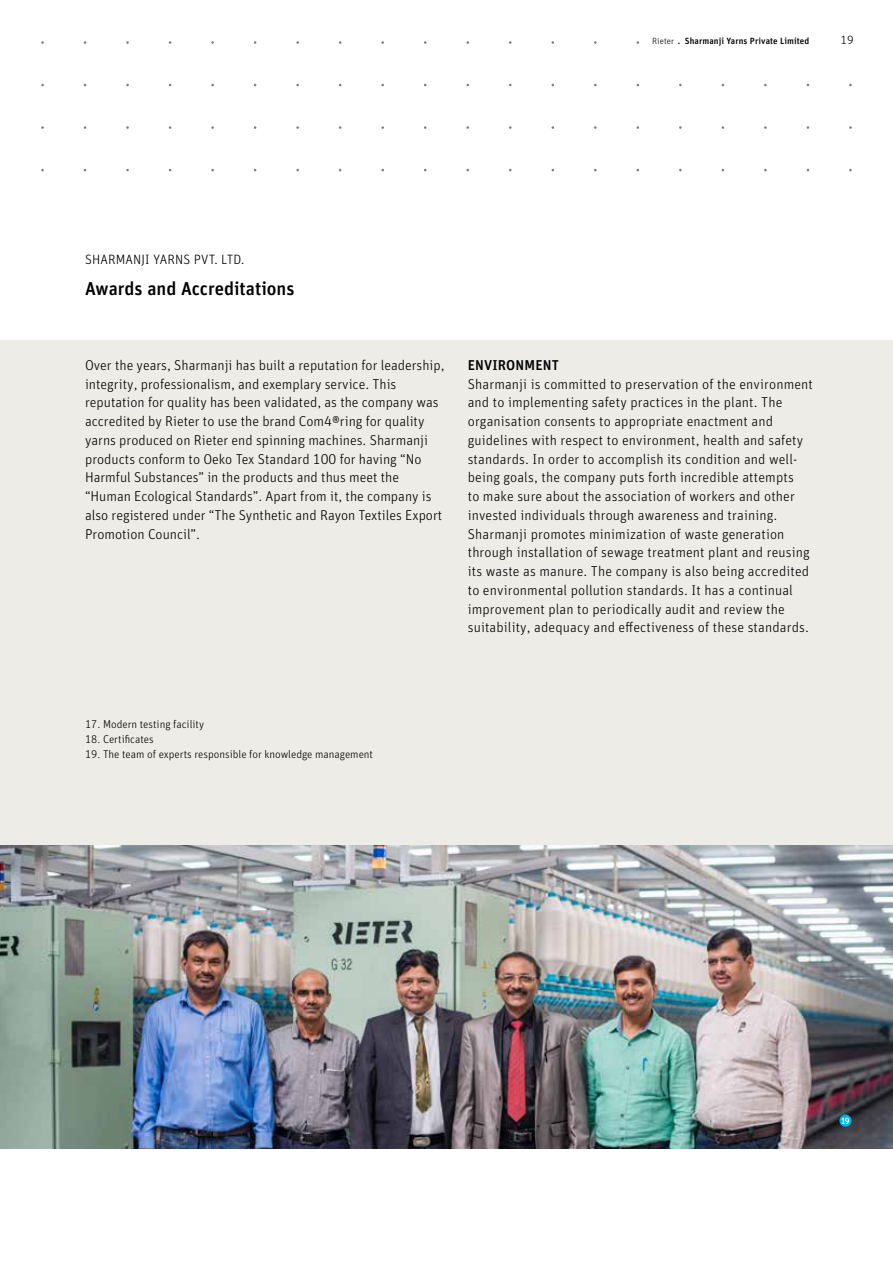
<style>
.page{position:relative;width:893px;height:1263px;background:#fff}
.page>*{position:absolute;margin:0;border:0;box-sizing:border-box;transform-origin:0 0}
.t1{font:18.75px "Rieter Unit OT Medium";color:#000}
.t2{font:14.25px/18.8px "Rieter Unit OT Light";letter-spacing:.01em;color:#000}
.t3{font:14.25px "Rieter Unit OT Medium";letter-spacing:.01em;color:#000}
.t4{font:13.5px "Rieter Unit OT Light";letter-spacing:.01em;color:#000}
.t5{font:12px "Rieter Unit OT Light";color:#000}
.t6{font:11.25px "Rieter Unit OT Light";color:#000}
.t7{font:9px "Rieter Unit OT Medium";letter-spacing:.01em;color:#000}
.t8{font:9px "Rieter Unit OT Medium";color:#fff}
.s1{font-family:"Rieter Unit OT Light"}
</style>
<div class="page">
<div style="left:0;top:340px;width:893px;height:808px;background:#edece6"></div>
<img style="left:0;top:845px;width:893px;height:303px">
<div style="left:839px;top:1114px;width:12px;height:13px;background:#00b0e3;border-radius:50%"></div>
<p class="t7" style="left:652px;top:35px;width:159px"><span class="s1">Rieter</span> . Sharmanji Yarns Private Limited</p>
<p class="t5" style="left:840px;top:33px;width:15px">19</p>
<p class="t4" style="left:85px;top:251px;width:161px">SHARMANJI YARNS PVT. LTD.</p>
<h1 class="t1" style="left:85px;top:277px;width:211px">Awards and Accreditations</h1>
<p class="t2" style="left:85px;top:356px;width:361px">Over the years, Sharmanji has built a reputation for leadership, integrity, professionalism, and exemplary service. This reputation for quality has been validated, as the company was accredited by Rieter to use the brand Com4®ring for quality yarns produced on Rieter end spinning machines. Sharmanji products conform to Oeko Tex Standard 100 for having “No Harmful Substances” in the products and thus meet the “Human Ecological Standards”. Apart from it, the company is also registered under “The Synthetic and Rayon Textiles Export Promotion Council”.</p>
<p class="t3" style="left:468px;top:356px;width:93px">ENVIRONMENT</p>
<p class="t2" style="left:468px;top:374px;width:347px">Sharmanji is committed to preservation of the environment and to implementing safety practices in the plant. The organisation consents to appropriate enactment and guidelines with respect to environment, health and safety standards. In order to accomplish its condition and well&shy;being goals, the company puts forth incredible attempts<br>to make sure about the association of workers and other invested individuals through awareness and training.<br>Sharmanji promotes minimization of waste generation through installation of sewage treatment plant and reusing its waste as manure. The company is also being accredited to environmental pollution standards. It has a continual improvement plan to periodically audit and review the suitability, adequacy and effectiveness of these standards.</p>
<p class="t6" style="left:85px;top:717px;width:121px">17. Modern testing facility</p>
<p class="t6" style="left:85px;top:732px;width:70px">18. Certificates</p>
<p class="t6" style="left:85px;top:747px;width:290px">19. The team of experts responsible for knowledge management</p>
<p class="t8" style="left:841px;top:1115px;width:10px">19</p>
</div>
